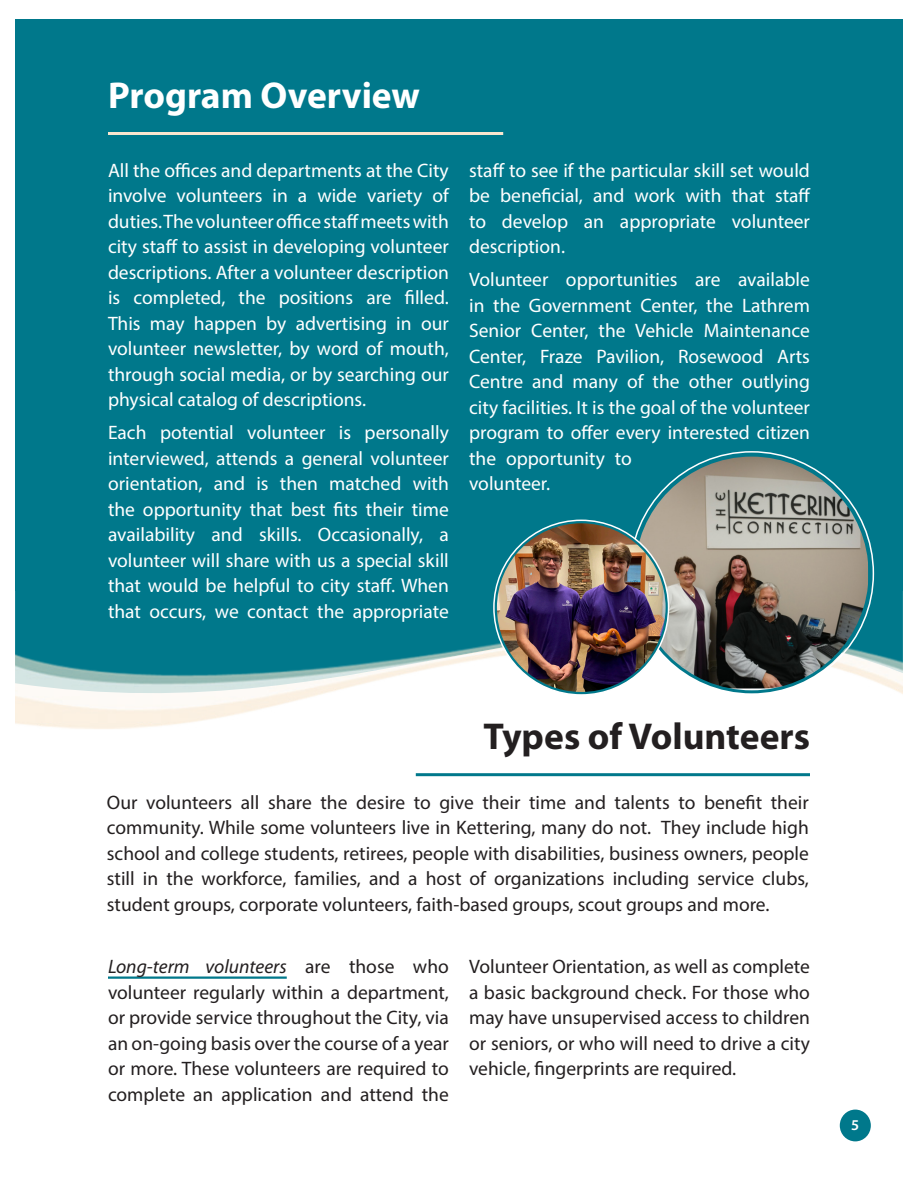
<style>
.page{position:relative;width:918px;height:1188px;background:#fff}
.page>*{position:absolute;margin:0;border:0;box-sizing:border-box;transform-origin:0 0}
.Paragraph_Style_1{font:700 37.5px "Myriad Pro";color:#231f20}
.Paragraph_Style_1-2{font:700 37.5px "Myriad Pro";color:#fff}
.t1{font:19.5px/25.5px "Myriad Pro";color:#fff;text-align:justify}
.t2{font:19.5px/25.5px "Myriad Pro";color:#231f20;text-align:justify}
.t3{font:600 15px "Myriad Pro";color:#fff}
.s1{font-style:italic}
</style>
<div class="page">
<div style="left:840px;top:1110px;width:31px;height:31px;background:#00788b;border-radius:50%"></div>
<div style="left:15px;top:591px;width:888px;height:31px;background:#00788b"></div>
<img style="left:15px;top:622px;width:888px;height:107px">
<div style="left:15px;top:19px;width:888px;height:572px;background:#00788b"></div>
<hr style="left:108px;top:132px;width:395px;height:3px;background:#f9e6cf">
<img style="left:637px;top:455px;width:231px;height:233px">
<img style="left:495px;top:522px;width:172px;height:171px;border-radius:86px">
<hr style="left:416px;top:773px;width:394px;height:3px;background:#00788b">
<hr style="left:108px;top:976px;width:179px;height:3px;background:#00788b">
<p class="Paragraph_Style_1-2" style="left:108px;top:71px;width:314px">Program Overview</p>
<p class="t1" style="left:108px;top:157px;width:342px">All the offices and departments at the City involve volunteers in a wide variety of duties. The volunteer office staff meets with city staff to assist in developing volunteer descriptions. After a volunteer description is completed, the positions are filled.<br>This may happen by advertising in our volunteer newsletter, by word of mouth, through social media, or by searching our physical catalog of descriptions.</p>
<p class="t1" style="left:108px;top:420px;width:342px">Each potential volunteer is personally interviewed, attends a general volunteer orientation, and is then matched with the opportunity that best fits their time availability and skills. Occasionally, a volunteer will share with us a special skill that would be helpful to city staff. When that occurs, we contact the appropriate</p>
<p class="t1" style="left:469px;top:157px;width:343px">staff to see if the particular skill set would be beneficial, and work with that staff to develop an appropriate volunteer description.</p>
<p class="t1" style="left:469px;top:267px;width:342px;text-align:left">Volunteer opportunities are available in the Government Center, the Lathrem Senior Center, the Vehicle Maintenance Center, Fraze Pavilion, Rosewood Arts Centre and many of the other outlying city facilities. It is the goal of the volunteer program to offer every interested citizen the opportunity to<br>volunteer.</p>
<p class="Paragraph_Style_1" style="left:483px;top:712px;width:328px">Types of Volunteers</p>
<p class="t2" style="left:107px;top:789px;width:704px">Our volunteers all share the desire to give their time and talents to benefit their community. While some volunteers live in Kettering, many do not. They include high school and college students, retirees, people with disabilities, business owners, people still in the workforce, families, and a host of organizations including service clubs, student groups, corporate volunteers, faith-based groups, scout groups and more.</p>
<p class="t2" style="left:108px;top:954px;width:342px"><span class="s1">Long-term volunteers</span> are those who volunteer regularly within a department, or provide service throughout the City, via an on-going basis over the course of a year or more. These volunteers are required to complete an application and attend the</p>
<p class="t2" style="left:469px;top:954px;width:342px">Volunteer Orientation, as well as complete a basic background check. For those who may have unsupervised access to children or seniors, or who will need to drive a city vehicle, fingerprints are required.</p>
<p class="t3" style="left:851px;top:1116px;width:10px">5</p>
</div>
